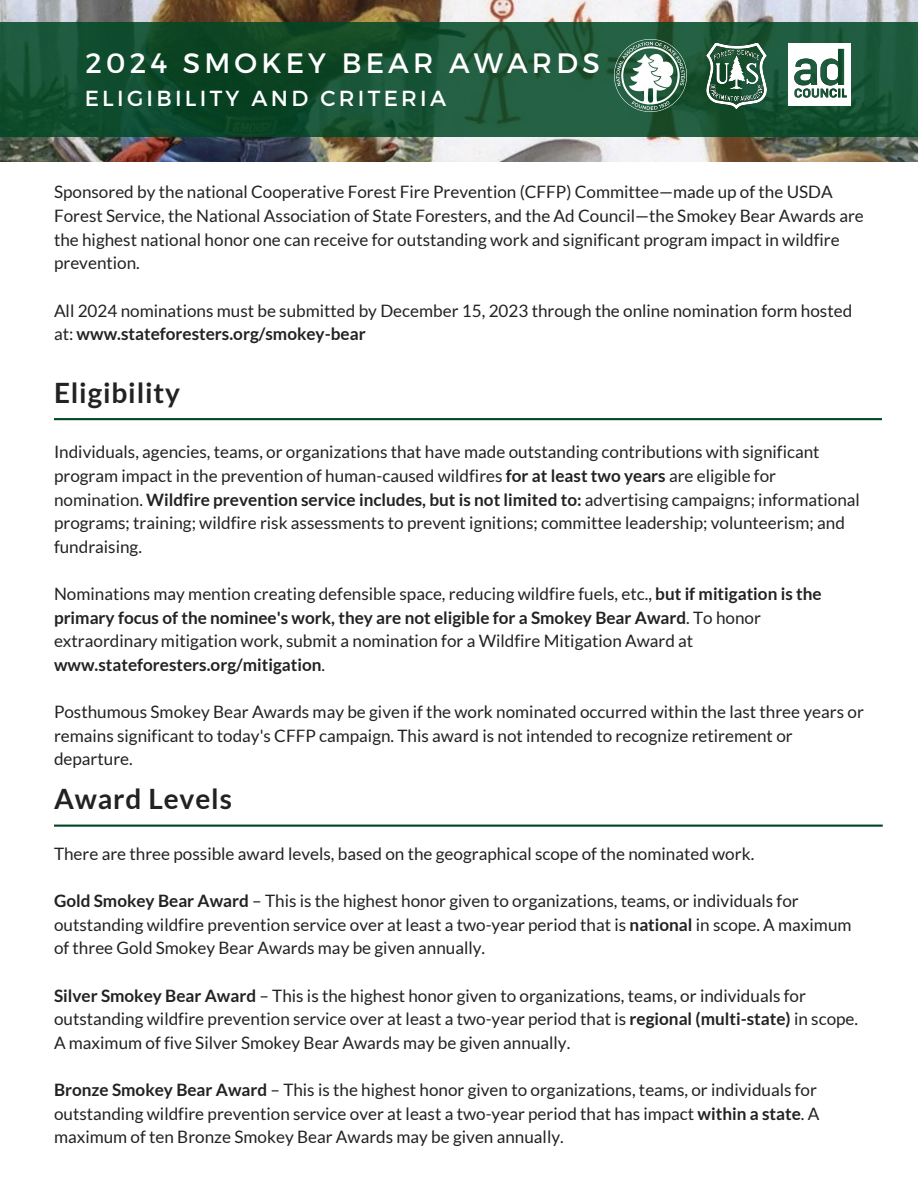
<style>
.page{position:relative;width:918px;height:1188px;background:#fff}
.page>*{position:absolute;margin:0;border:0;box-sizing:border-box;transform-origin:0 0}
.t1{font:700 28.05px "Lato";letter-spacing:.03em;color:#222}
.t2{font:28.05px "Montserrat";letter-spacing:.15em;color:#fff}
.t3{font:21.75px "Montserrat";letter-spacing:.15em;color:#fff}
.t4{font:17.1px/23.7px "Lato";color:#222}
.s1{font-weight:700}
</style>
<div class="page">
<img style="left:0;top:0;width:918px;height:162px">
<svg style="left:0;top:22px;width:918px;height:114px;background:#185233"></svg>
<svg style="left:54px;top:418px;width:828px;height:2px;background:#084d2b"></svg>
<svg style="left:54px;top:825px;width:829px;height:2px;background:#266245"></svg>
<img style="left:706px;top:43px;width:60px;height:65px">
<img style="left:789px;top:44px;width:61px;height:61px">
<img style="left:615px;top:39px;width:72px;height:72px">
<p class="t2" style="left:86px;top:45px;width:516px">2024 SMOKEY BEAR AWARDS</p>
<p class="t3" style="left:85px;top:85px;width:363px">ELIGIBILITY AND CRITERIA</p>
<p class="t4" style="left:54px;top:180px;width:811px">Sponsored by the national Cooperative Forest Fire Prevention (CFFP) Committee—made up of the USDA Forest Service, the National Association of State Foresters, and the Ad Council—the Smokey Bear Awards are the highest national honor one can receive for outstanding work and significant program impact in wildfire prevention.</p>
<p class="t4" style="left:54px;top:298px;width:800px">All 2024 nominations must be submitted by December 15, 2023 through the online nomination form hosted at: <span class="s1">www.stateforesters.org/smokey-bear</span></p>
<p class="t1" style="left:54px;top:375px;width:128px">Eligibility</p>
<p class="t4" style="left:54px;top:440px;width:807px">Individuals, agencies, teams, or organizations that have made outstanding contributions with significant program impact in the prevention of human-caused wildfires <span class="s1">for at least two years</span> are eligible for nomination. <span class="s1">Wildfire prevention service includes, but is not limited to:</span> advertising campaigns; informational programs; training; wildfire risk assessments to prevent ignitions; committee leadership; volunteerism; and fundraising.</p>
<p class="t4" style="left:54px;top:582px;width:769px">Nominations may mention creating defensible space, reducing wildfire fuels, etc., <span class="s1">but if mitigation is the primary focus of the nominee's work, they are not eligible for a Smokey Bear Award</span>. To honor extraordinary mitigation work, submit a nomination for a Wildfire Mitigation Award at <span class="s1">www.stateforesters.org/mitigation</span>.</p>
<p class="t4" style="left:54px;top:700px;width:811px">Posthumous Smokey Bear Awards may be given if the work nominated occurred within the last three years or remains significant to today's CFFP campaign. This award is not intended to recognize retirement or departure.</p>
<p class="t1" style="left:54px;top:782px;width:179px">Award Levels</p>
<p class="t4" style="left:54px;top:841px;width:702px">There are three possible award levels, based on the geographical scope of the nominated work.</p>
<p class="t4" style="left:54px;top:889px;width:799px"><span class="s1">Gold Smokey Bear Award</span> – This is the highest honor given to organizations, teams, or individuals for outstanding wildfire prevention service over at least a two-year period that is <span class="s1">national</span> in scope. A maximum of three Gold Smokey Bear Awards may be given annually.</p>
<p class="t4" style="left:54px;top:983px;width:806px"><span class="s1">Silver Smokey Bear Award</span> – This is the highest honor given to organizations, teams, or individuals for outstanding wildfire prevention service over at least a two-year period that is <span class="s1">regional (multi-state)</span> in scope.<br>A maximum of five Silver Smokey Bear Awards may be given annually.</p>
<p class="t4" style="left:54px;top:1078px;width:767px"><span class="s1">Bronze Smokey Bear Award</span> – This is the highest honor given to organizations, teams, or individuals for outstanding wildfire prevention service over at least a two-year period that has impact <span class="s1">within a state</span>. A maximum of ten Bronze Smokey Bear Awards may be given annually.</p>
</div>
